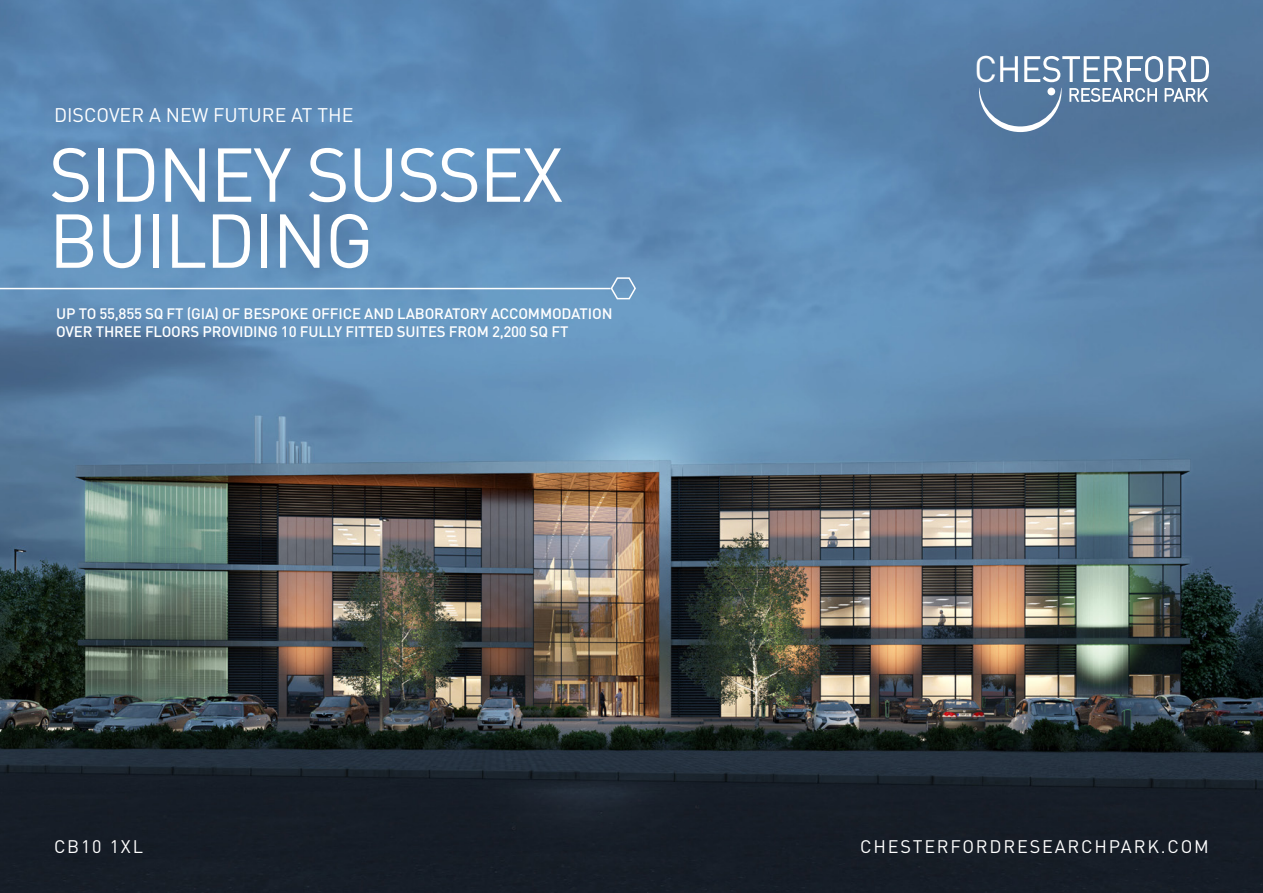
<style>
.page{position:relative;width:1263px;height:893px;background:#fff}
.page>*{position:absolute;margin:0;border:0;box-sizing:border-box;transform-origin:0 0}
.t1{font:75px/66px "DIN Pro";letter-spacing:-.03em;color:#fff}
.t2{font:36.6px "DIN Pro";color:#fff}
.t3{font:19.5px "DIN Pro";color:#fff}
.t4{font:18px "DIN Pro";letter-spacing:.1em;color:#fff}
.t5{font:500 15px/18px "DIN Pro";letter-spacing:-.01em;color:#fff}
</style>
<div class="page">
<img style="left:0;top:0;width:1263px;height:893px">
<svg style="left:1000px;top:56px;width:18px;height:26px"></svg>
<svg style="left:1024px;top:56px;width:185px;height:26px"></svg>
<svg style="left:1069px;top:88px;width:88px;height:14px"></svg>
<svg style="left:1164px;top:88px;width:44px;height:14px"></svg>
<svg style="left:979px;top:88px;width:82px;height:44px;background:#6989ab"></svg>
<div style="left:1047px;top:88px;width:8px;height:7px;background:#fff;border-radius:50%"></div>
<hr style="left:0;top:288px;width:611px;height:1px;background:#fff">
<svg style="left:610px;top:276px;width:27px;height:24px"></svg>
<h3 class="t3" style="left:54px;top:102px;width:301px">DISCOVER A NEW FUTURE AT THE</h3>
<h1 class="t1" style="left:49px;top:139px;width:516px">SIDNEY SUSSEX<br>BUILDING</h1>
<p class="t5" style="left:56px;top:304px;width:558px">UP TO 55,855 SQ FT (GIA) OF BESPOKE OFFICE AND LABORATORY ACCOMMODATION<br>OVER THREE FLOORS PROVIDING 10 FULLY FITTED SUITES FROM 2,200 SQ FT</p>
<h2 class="t2" style="left:974px;top:44px;width:25px">C</h2>
<p class="t4" style="left:54px;top:834px;width:90px">CB10 1XL</p>
<p class="t4" style="left:860px;top:834px;width:350px">CHESTERFORDRESEARCHPARK.COM</p>
</div>
